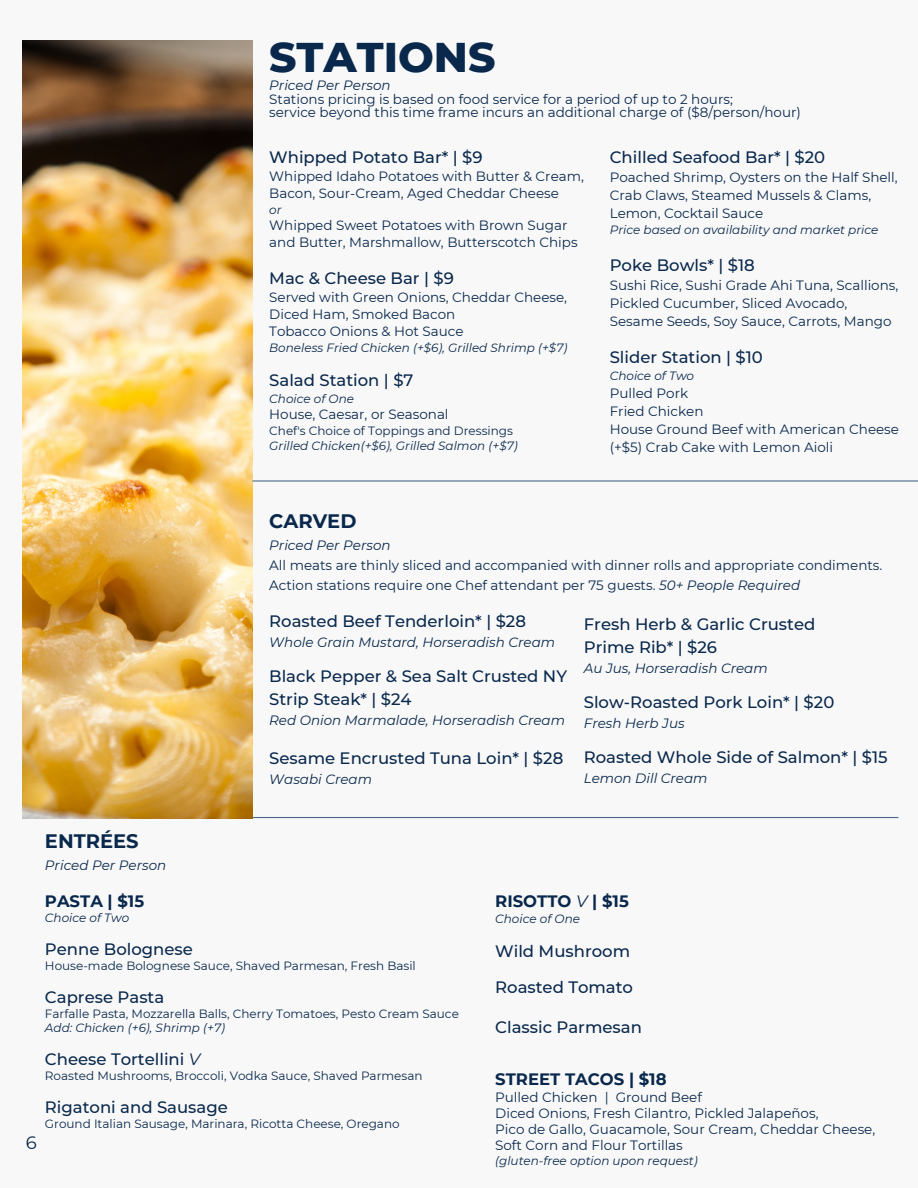
<style>
.page{position:relative;width:918px;height:1188px;background:#f8f8f8}
.page>*{position:absolute;margin:0;border:0;box-sizing:border-box;transform-origin:0 0}
.t1{font:800 42.45px "Montserrat";color:#09284c}
.t2{font:700 19.5px "Montserrat";color:#09284c}
.t3{font:18px "Montserrat";color:#09284c}
.t4{font:500 16.5px/22.8px "Montserrat";color:#09284c}
.t5{font:700 16.5px "Montserrat";color:#09284c}
.t6{font:13.5px/18px "Montserrat";color:#09284c}
.t7{font:italic 13.5px "Montserrat";color:#09284c}
.t8{font:12px "Montserrat";color:#09284c}
.t9{font:italic 12px "Montserrat";color:#09284c}
.s1{font-style:italic}
.s2{font-weight:400;font-style:italic}
</style>
<div class="page">
<hr style="left:237px;top:817px;width:661px;height:1px;background:#4c688a">
<img style="left:23px;top:40px;width:229px;height:779px">
<hr style="left:252px;top:480px;width:666px;height:2px;background:#4c688a">
<h1 class="t1" style="left:269px;top:31px;width:228px">STATIONS</h1>
<p class="t7" style="left:269px;top:77px;width:123px">Priced Per Person</p>
<p class="t6" style="left:269px;top:92px;width:533px;line-height:13.5px">Stations pricing is based on food service for a period of up to 2 hours;<br>service beyond this time frame incurs an additional charge of ($8/person/hour)</p>
<p class="t4" style="left:269px;top:145px;width:215px">Whipped Potato Bar* | $9</p>
<p class="t6" style="left:269px;top:167px;width:316px;line-height:17px">Whipped Idaho Potatoes with Butter &amp; Cream,<br>Bacon, Sour-Cream, Aged Cheddar Cheese</p>
<p class="t9" style="left:269px;top:202px;width:14px">or</p>
<p class="t6" style="left:269px;top:216px;width:310px;line-height:17px">Whipped Sweet Potatoes with Brown Sugar and Butter, Marshmallow, Butterscotch Chips</p>
<p class="t4" style="left:269px;top:266px;width:186px">Mac &amp; Cheese Bar | $9</p>
<p class="t6" style="left:269px;top:288px;width:299px;line-height:17px">Served with Green Onions, Cheddar Cheese,<br>Diced Ham, Smoked Bacon<br>Tobacco Onions &amp; Hot Sauce</p>
<p class="t9" style="left:269px;top:340px;width:300px">Boneless Fried Chicken (+$6), Grilled Shrimp (+$7)</p>
<p class="t4" style="left:269px;top:368px;width:146px">Salad Station | $7</p>
<p class="t9" style="left:269px;top:391px;width:86px">Choice of One</p>
<p class="t6" style="left:269px;top:405px;width:181px">House, Caesar, or Seasonal</p>
<p class="t8" style="left:269px;top:423px;width:245px">Chef's Choice of Toppings and Dressings</p>
<p class="t9" style="left:269px;top:438px;width:250px">Grilled Chicken(+$6), Grilled Salmon (+$7)</p>
<p class="t4" style="left:610px;top:146px;width:217px">Chilled Seafood Bar* | $20</p>
<p class="t6" style="left:610px;top:168px;width:290px">Poached Shrimp, Oysters on the Half Shell,<br>Crab Claws, Steamed Mussels &amp; Clams,<br>Lemon, Cocktail Sauce</p>
<p class="t9" style="left:610px;top:222px;width:270px">Price based on availability and market price</p>
<p class="t4" style="left:610px;top:254px;width:147px">Poke Bowls* | $18</p>
<p class="t6" style="left:610px;top:276px;width:290px">Sushi Rice, Sushi Grade Ahi Tuna, Scallions,<br>Pickled Cucumber, Sliced Avocado,<br>Sesame Seeds, Soy Sauce, Carrots, Mango</p>
<p class="t4" style="left:610px;top:346px;width:155px">Slider Station | $10</p>
<p class="t9" style="left:610px;top:368px;width:86px">Choice of Two</p>
<p class="t6" style="left:610px;top:384px;width:291px">Pulled Pork<br>Fried Chicken<br>House Ground Beef with American Cheese (+$5) Crab Cake with Lemon Aioli</p>
<h2 class="t2" style="left:269px;top:510px;width:89px">CARVED</h2>
<p class="t7" style="left:269px;top:537px;width:123px">Priced Per Person</p>
<p class="t6" style="left:269px;top:555px;width:615px;line-height:20.2px">All meats are thinly sliced and accompanied with dinner rolls and appropriate condiments.<br>Action stations require one Chef attendant per 75 guests. <span class="s1">50+ People Required</span></p>
<p class="t4" style="left:269px;top:610px;width:258px">Roasted Beef Tenderloin* | $28</p>
<p class="t7" style="left:269px;top:634px;width:287px">Whole Grain Mustard, Horseradish Cream</p>
<p class="t4" style="left:269px;top:665px;width:299px">Black Pepper &amp; Sea Salt Crusted NY<br>Strip Steak* | $24</p>
<p class="t7" style="left:269px;top:712px;width:297px">Red Onion Marmalade, Horseradish Cream</p>
<p class="t4" style="left:269px;top:747px;width:296px">Sesame Encrusted Tuna Loin* | $28</p>
<p class="t7" style="left:269px;top:771px;width:104px">Wasabi Cream</p>
<p class="t4" style="left:584px;top:613px;width:233px">Fresh Herb &amp; Garlic Crusted<br>Prime Rib* | $26</p>
<p class="t7" style="left:584px;top:660px;width:185px">Au Jus, Horseradish Cream</p>
<p class="t4" style="left:584px;top:691px;width:252px">Slow-Roasted Pork Loin* | $20</p>
<p class="t7" style="left:584px;top:715px;width:102px">Fresh Herb Jus</p>
<p class="t4" style="left:584px;top:746px;width:305px">Roasted Whole Side of Salmon* | $15</p>
<p class="t7" style="left:584px;top:770px;width:125px">Lemon Dill Cream</p>
<h2 class="t2" style="left:45px;top:829px;width:95px">ENTRÉES</h2>
<p class="t7" style="left:45px;top:857px;width:123px">Priced Per Person</p>
<h3 class="t3" style="left:26px;top:1132px;width:12px">6</h3>
<p class="t5" style="left:45px;top:891px;width:101px">PASTA | $15</p>
<p class="t9" style="left:45px;top:910px;width:86px">Choice of Two</p>
<p class="t4" style="left:45px;top:938px;width:150px">Penne Bolognese</p>
<p class="t8" style="left:45px;top:958px;width:372px">House-made Bolognese Sauce, Shaved Parmesan, Fresh Basil</p>
<p class="t4" style="left:45px;top:986px;width:121px">Caprese Pasta</p>
<p class="t8" style="left:45px;top:1006px;width:416px">Farfalle Pasta, Mozzarella Balls, Cherry Tomatoes, Pesto Cream Sauce</p>
<p class="t9" style="left:45px;top:1020px;width:182px">Add: Chicken (+6), Shrimp (+7)</p>
<p class="t4" style="left:45px;top:1048px;width:157px">Cheese Tortellini <span class="s2">V</span></p>
<p class="t8" style="left:45px;top:1068px;width:379px">Roasted Mushrooms, Broccoli, Vodka Sauce, Shaved Parmesan</p>
<p class="t4" style="left:45px;top:1096px;width:184px">Rigatoni and Sausage</p>
<p class="t8" style="left:45px;top:1116px;width:356px">Ground Italian Sausage, Marinara, Ricotta Cheese, Oregano</p>
<p class="t5" style="left:495px;top:891px;width:135px">RISOTTO <span class="s2">V</span> | $15</p>
<p class="t9" style="left:495px;top:912px;width:86px">Choice of One</p>
<p class="t4" style="left:495px;top:933px;width:139px;line-height:36px">Wild Mushroom<br>Roasted Tomato</p>
<p class="t4" style="left:495px;top:1016px;width:148px">Classic Parmesan</p>
<p class="t5" style="left:495px;top:1069px;width:173px">STREET TACOS | $18</p>
<p class="t6" style="left:495px;top:1089px;width:382px;line-height:16px">Pulled Chicken | Ground Beef<br>Diced Onions, Fresh Cilantro, Pickled Jalapeños,<br>Pico de Gallo, Guacamole, Sour Cream, Cheddar Cheese, Soft Corn and Flour Tortillas</p>
<p class="t9" style="left:495px;top:1154px;width:204px">(gluten-free option upon request)</p>
</div>
